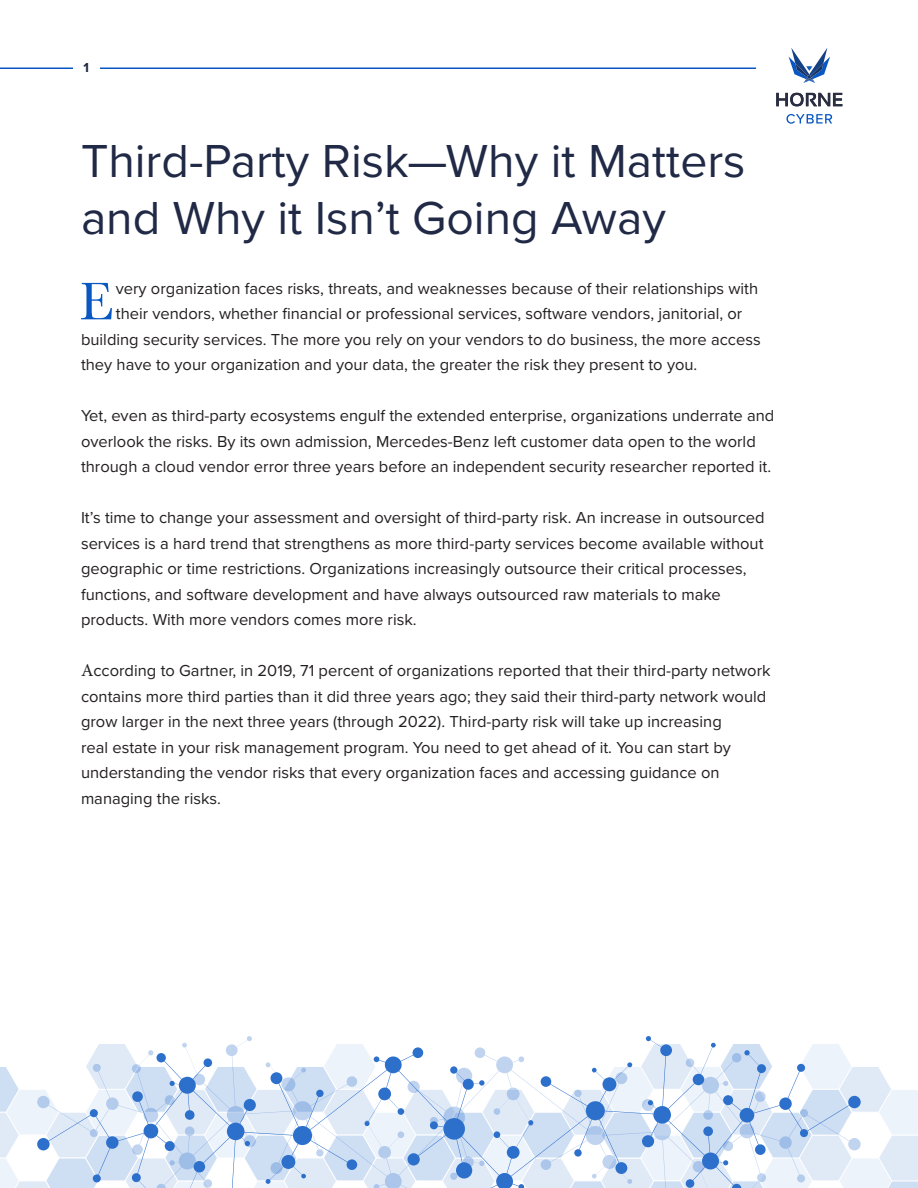
<style>
.page{position:relative;width:918px;height:1188px;background:#fff}
.page>*{position:absolute;margin:0;border:0;box-sizing:border-box;transform-origin:0 0}
.t1{font:55.05px "Baskerville";color:#0857c3}
.t2{font:48px/57.6px "Proxima Nova";color:#202945}
.t3{font:16.5px/25.5px "Proxima Nova";color:#231f20}
.t4{font:700 13.5px "Proxima Nova";color:#202945}
.s1{font-family:"Minion Pro";font-size:18px}
</style>
<div class="page">
<hr style="left:0;top:68px;width:756px;height:1px;background:#0857c3">
<svg style="left:1px;top:1067px;width:917px;height:121px"></svg>
<svg style="left:37px;top:1036px;width:824px;height:152px"></svg>
<div style="left:73px;top:32px;width:26px;height:78px;background:#fff"></div>
<svg style="left:789px;top:48px;width:41px;height:35px"></svg>
<svg style="left:786px;top:114px;width:46px;height:10px"></svg>
<svg style="left:776px;top:93px;width:67px;height:13px"></svg>
<p class="t4" style="left:83px;top:58px;width:7px">1</p>
<p class="t2" style="left:81px;top:130px;width:666px">Third-Party Risk—Why it Matters and Why it Isn’t Going Away</p>
<p class="t1" style="left:79px;top:266px;width:36px">E</p>
<p class="t3" style="left:116px;top:275px;width:644px">very organization faces risks, threats, and weaknesses because of their relationships with</p>
<p class="t3" style="left:116px;top:300px;width:628px">their vendors, whether financial or professional services, software vendors, janitorial, or</p>
<p class="t3" style="left:81px;top:326px;width:681px">building security services. The more you rely on your vendors to do business, the more access</p>
<p class="t3" style="left:81px;top:351px;width:618px">they have to your organization and your data, the greater the risk they present to you.</p>
<p class="t3" style="left:81px;top:402px;width:695px">Yet, even as third-party ecosystems engulf the extended enterprise, organizations underrate and overlook the risks. By its own admission, Mercedes-Benz left customer data open to the world through a cloud vendor error three years before an independent security researcher reported it.</p>
<p class="t3" style="left:81px;top:504px;width:685px">It’s time to change your assessment and oversight of third-party risk. An increase in outsourced services is a hard trend that strengthens as more third-party services become available without geographic or time restrictions. Organizations increasingly outsource their critical processes, functions, and software development and have always outsourced raw materials to make products. With more vendors comes more risk.</p>
<p class="t3" style="left:81px;top:657px;width:691px"><span class="s1">A</span>ccording to Gartner, in 2019, 71 percent of organizations reported that their third-party network contains more third parties than it did three years ago; they said their third-party network would grow larger in the next three years (through 2022). Third-party risk will take up increasing<br>real estate in your risk management program. You need to get ahead of it. You can start by understanding the vendor risks that every organization faces and accessing guidance on managing the risks.</p>
</div>
